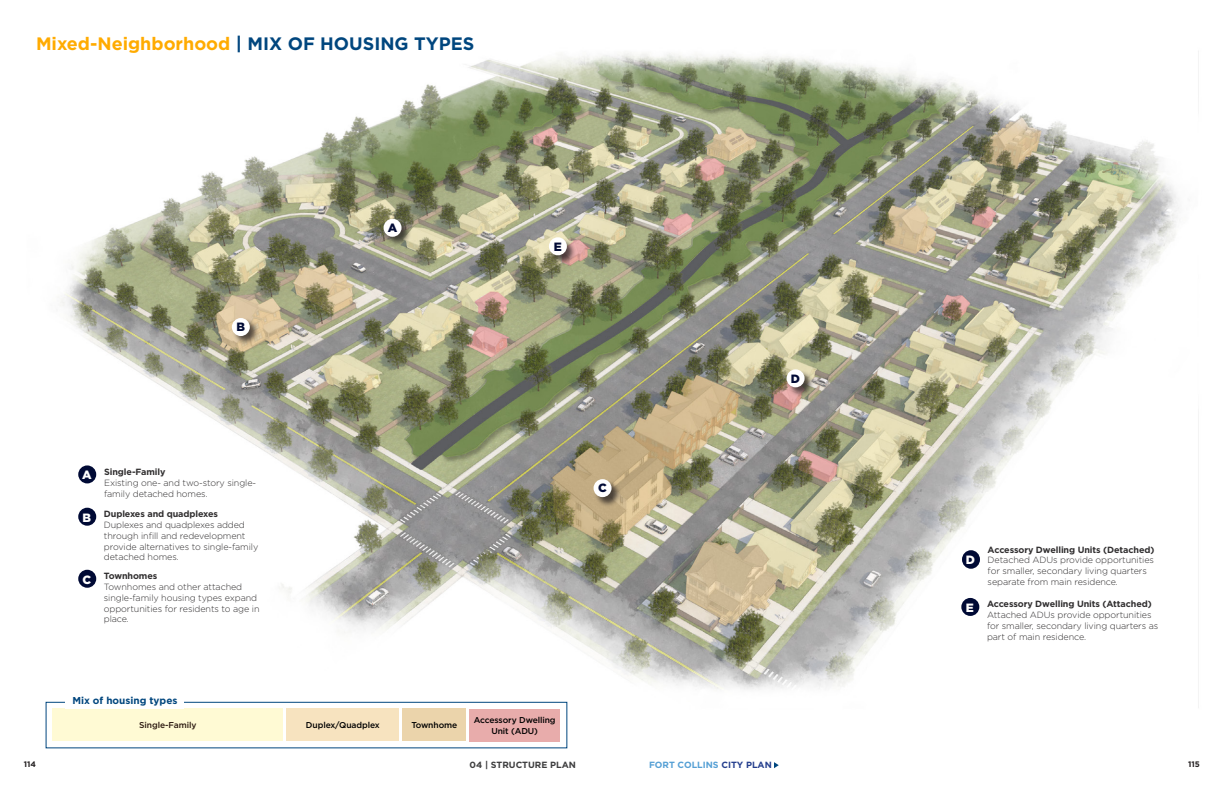
<style>
.page{position:relative;width:1224px;height:792px;background:#fff}
.page>*{position:absolute;margin:0;border:0;box-sizing:border-box;transform-origin:0 0}
.Header_b_-_No_Border{font:700 18px "Gotham";color:#ffab00}
.t1{font:900 12px "Gotham";color:#000a35}
.t2{font:900 12px "Gotham";color:#fff}
.Place_Type_Sub_Heade{font:700 10px "Gotham";color:#00467e}
.Annotations{font:300 9px/10.8px "Gotham";letter-spacing:-.01em;color:#312f30}
.Annotations-2{font:700 9px "Gotham";letter-spacing:-.01em;color:#312f30}
.t3{font:700 9px "Gotham";color:#56a0d5}
.t4{font:700 9px "Gotham";color:#3e3e3f}
.Land_Use_Labels{font:500 8.5px/10.2px "Gotham";letter-spacing:-.01em;color:#000;text-align:center}
.Land_Use_Labels-2{font:500 8.5px "Gotham";letter-spacing:-.01em;color:#29160d}
.t5{font:700 8px "Gotham";color:#231f20}
.s1{color:#00467e}
.s2{font-weight:700}
.s3{color:#253f8e}
</style>
<div class="page">
<img style="left:45px;top:51px;width:1154px;height:698px">
<svg style="left:774px;top:762px;width:5px;height:6px"></svg>
<div style="left:384px;top:219px;width:27px;height:28px;background:#231f20;opacity:.75"></div>
<div style="left:384px;top:219px;width:18px;height:18px;background:#fff;border-radius:50%"></div>
<div style="left:232px;top:318px;width:28px;height:28px;background:#231f20;opacity:.75"></div>
<div style="left:232px;top:318px;width:18px;height:18px;background:#fff;border-radius:50%"></div>
<div style="left:594px;top:479px;width:27px;height:28px;background:#231f20;opacity:.75"></div>
<div style="left:594px;top:479px;width:18px;height:18px;background:#fff;border-radius:50%"></div>
<div style="left:46px;top:702px;width:521px;height:46px;border:1px solid #00467e"></div>
<div style="left:53px;top:709px;width:230px;height:32px;background:#fffad4"></div>
<div style="left:286px;top:709px;width:113px;height:32px;background:#f7e3bf"></div>
<div style="left:403px;top:709px;width:63px;height:32px;background:#ebd4ab"></div>
<div style="left:469px;top:709px;width:91px;height:32px;background:#e8acab"></div>
<div style="left:66px;top:696px;width:118px;height:13px;background:#fff"></div>
<div style="left:78px;top:465px;width:18px;height:18px;background:#000a35;border-radius:50%"></div>
<div style="left:78px;top:570px;width:18px;height:18px;background:#000a35;border-radius:50%"></div>
<div style="left:78px;top:508px;width:18px;height:18px;background:#000a35;border-radius:50%"></div>
<div style="left:549px;top:237px;width:28px;height:28px;background:#231f20;opacity:.75"></div>
<div style="left:549px;top:237px;width:18px;height:18px;background:#fff;border-radius:50%"></div>
<div style="left:787px;top:369px;width:27px;height:28px;background:#231f20;opacity:.75"></div>
<div style="left:787px;top:369px;width:18px;height:18px;background:#fff;border-radius:50%"></div>
<div style="left:961px;top:598px;width:18px;height:18px;background:#000a35;border-radius:50%"></div>
<div style="left:962px;top:550px;width:18px;height:19px;background:#000a35;border-radius:50%"></div>
<p class="Header_b_-_No_Border" style="left:36px;top:32px;width:440px">Mixed-Neighborhood <span class="s1">| MIX OF HOUSING TYPES</span></p>
<h2 class="t1" style="left:236px;top:319px;width:10px">B</h2>
<h2 class="t1" style="left:388px;top:220px;width:11px">A</h2>
<h2 class="t1" style="left:554px;top:238px;width:10px">E</h2>
<h2 class="t2" style="left:82px;top:467px;width:11px">A</h2>
<p class="Annotations" style="left:104px;top:466px;width:154px"><span class="s2">Single-Family<br></span>Existing one- and two-story single&shy;family detached homes.</p>
<h2 class="t2" style="left:82px;top:509px;width:10px">B</h2>
<p class="Annotations" style="left:104px;top:508px;width:156px"><span class="s2">Duplexes and quadplexes<br></span>Duplexes and quadplexes added through infill and redevelopment provide alternatives to single-family detached homes.</p>
<h2 class="t2" style="left:82px;top:571px;width:10px">C</h2>
<p class="Annotations" style="left:104px;top:570px;width:157px"><span class="s2">Townhomes<br></span>Townhomes and other attached single-family housing types expand opportunities for residents to age in place.</p>
<p class="Place_Type_Sub_Heade" style="left:72px;top:694px;width:107px">Mix of housing types</p>
<p class="Land_Use_Labels-2" style="left:139px;top:720px;width:59px">Single-Family</p>
<p class="Land_Use_Labels" style="left:306px;top:720px;width:75px">Duplex/Quadplex</p>
<p class="Land_Use_Labels" style="left:411px;top:720px;width:47px">Townhome</p>
<p class="Land_Use_Labels" style="left:474px;top:715px;width:83px">Accessory Dwelling<br>Unit (ADU)</p>
<h2 class="t1" style="left:598px;top:480px;width:10px">C</h2>
<h2 class="t1" style="left:791px;top:370px;width:11px">D</h2>
<h2 class="t2" style="left:966px;top:552px;width:11px">D</h2>
<h2 class="t2" style="left:966px;top:599px;width:10px">E</h2>
<p class="Annotations" style="left:988px;top:544px;width:168px"><span class="s2">Accessory Dwelling Units (Detached)<br></span>Detached ADUs provide opportunities for smaller, secondary living quarters separate from main residence.</p>
<p class="Annotations-2" style="left:987px;top:598px;width:166px">Accessory Dwelling Units (Attached)</p>
<p class="Annotations" style="left:987px;top:609px;width:173px">Attached ADUs provide opportunities for smaller, secondary living quarters as part of main residence.</p>
<p class="t5" style="left:24px;top:759px;width:14px">114</p>
<p class="t4" style="left:470px;top:759px;width:108px">04 | STRUCTURE PLAN</p>
<p class="t3" style="left:649px;top:759px;width:124px">FORT COLLINS <span class="s3">CITY PLAN</span></p>
<p class="t5" style="left:1188px;top:759px;width:13px">115</p>
</div>
